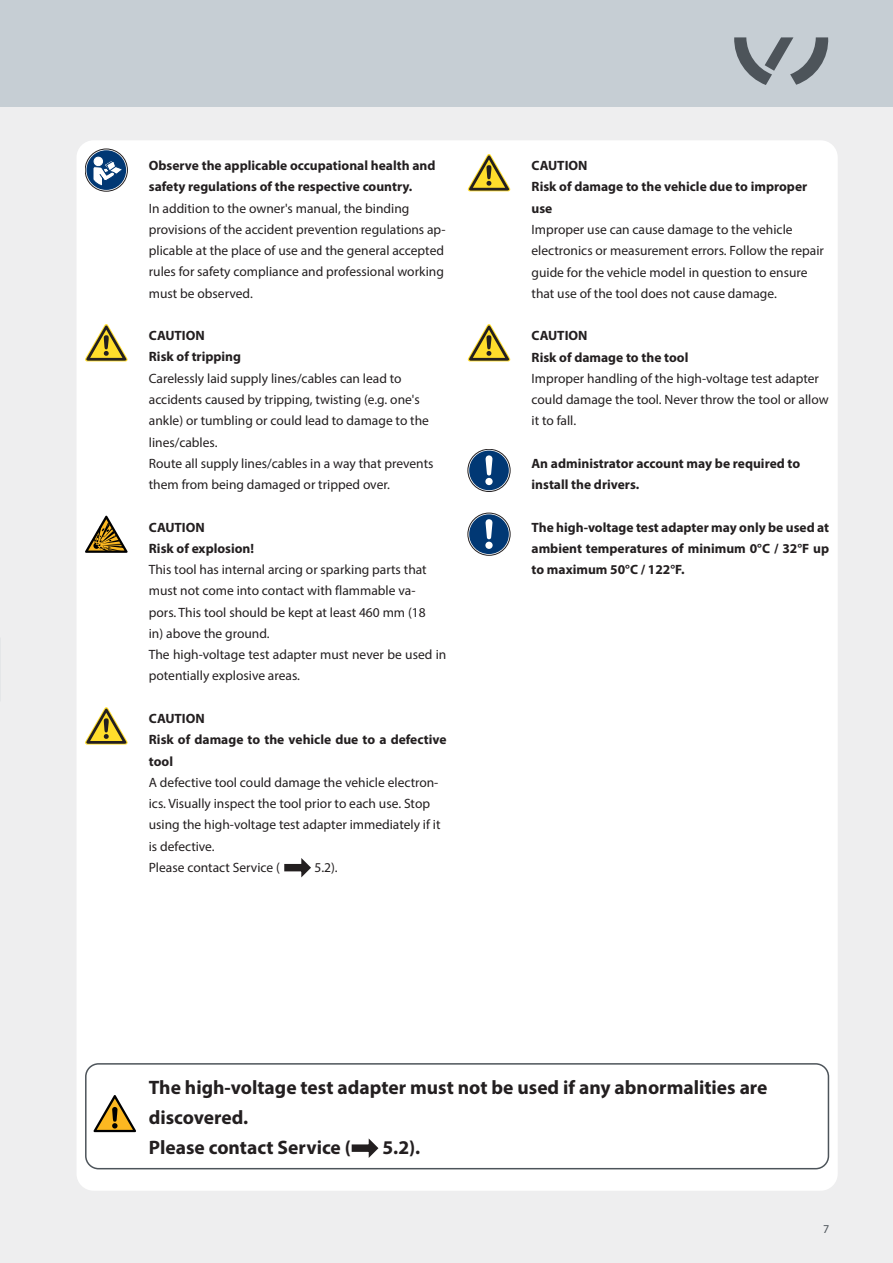
<style>
.page{position:relative;width:893px;height:1263px;background:#eeeeef}
.page>*{position:absolute;margin:0;border:0;box-sizing:border-box;transform-origin:0 0}
.t1{font:700 19.5px/30px "Myriad Pro";color:#231f20}
.t2{font:13.5px/21.3px "Myriad Pro";color:#231f20}
.t3{font:700 13.5px/21.3px "Myriad Pro";color:#231f20}
.t4{font:12px "Myriad Pro";color:#4d545a}
</style>
<div class="page">
<div style="left:0;top:0;width:893px;height:106px;background:#c6ced4"></div>
<svg style="left:734px;top:37px;width:94px;height:48px"></svg>
<div style="left:77px;top:140px;width:761px;height:1051px;background:#fff;border-radius:17px"></div>
<div style="left:85px;top:1063px;width:744px;height:106px;border:2px solid #4d545a;border-radius:13px"></div>
<svg style="left:94px;top:1095px;width:42px;height:37px"></svg>
<svg style="left:85px;top:707px;width:43px;height:37px"></svg>
<svg style="left:468px;top:154px;width:42px;height:37px"></svg>
<svg style="left:85px;top:149px;width:42px;height:42px"></svg>
<div style="left:85px;top:149px;width:43px;height:42px;border:1px solid #231f20;border-radius:50%"></div>
<svg style="left:86px;top:150px;width:40px;height:40px"></svg>
<div style="left:94px;top:157px;width:9px;height:9px;border:1px solid #fff;border-radius:50%"></div>
<svg style="left:92px;top:159px;width:32px;height:28px"></svg>
<svg style="left:85px;top:324px;width:43px;height:37px"></svg>
<svg style="left:468px;top:513px;width:42px;height:42px"></svg>
<div style="left:468px;top:513px;width:42px;height:42px;border:1px solid #231f20;border-radius:50%"></div>
<div style="left:469px;top:514px;width:40px;height:40px;background:#013874;border-radius:50%"></div>
<svg style="left:486px;top:519px;width:6px;height:20px"></svg>
<div style="left:485px;top:542px;width:8px;height:7px;background:#fff;border-radius:50%"></div>
<svg style="left:85px;top:516px;width:43px;height:37px"></svg>
<svg style="left:468px;top:324px;width:42px;height:37px"></svg>
<svg style="left:468px;top:449px;width:42px;height:42px"></svg>
<div style="left:468px;top:449px;width:42px;height:43px;border:1px solid #231f20;border-radius:50%"></div>
<div style="left:469px;top:451px;width:40px;height:39px;background:#013874;border-radius:50%"></div>
<svg style="left:486px;top:455px;width:6px;height:20px"></svg>
<div style="left:485px;top:478px;width:8px;height:7px;background:#fff;border-radius:50%"></div>
<svg style="left:284px;top:858px;width:27px;height:19px"></svg>
<svg style="left:352px;top:1138px;width:26px;height:20px"></svg>
<p class="t3" style="left:149px;top:154px;width:288px">Observe the applicable occupational health and safety regulations of the respective country.</p>
<p class="t2" style="left:149px;top:197px;width:298px">In addition to the owner's manual, the binding provisions of the accident prevention regulations ap&shy;plicable at the place of use and the general accepted rules for safety compliance and professional working must be observed.</p>
<p class="t3" style="left:149px;top:325px;width:94px">CAUTION<br>Risk of tripping</p>
<p class="t2" style="left:149px;top:367px;width:286px">Carelessly laid supply lines/cables can lead to accidents caused by tripping, twisting (e.g. one's ankle) or tumbling or could lead to damage to the lines/cables.<br>Route all supply lines/cables in a way that prevents them from being damaged or tripped over.</p>
<p class="t3" style="left:149px;top:516px;width:107px">CAUTION<br>Risk of explosion!</p>
<p class="t2" style="left:149px;top:559px;width:299px">This tool has internal arcing or sparking parts that must not come into contact with flammable va-<br>pors. This tool should be kept at least 460 mm (18<br>in) above the ground.<br>The high-voltage test adapter must never be used in potentially explosive areas.</p>
<p class="t3" style="left:149px;top:707px;width:299px">CAUTION<br>Risk of damage to the vehicle due to a defective tool</p>
<p class="t2" style="left:149px;top:771px;width:293px">A defective tool could damage the vehicle electron&shy;ics. Visually inspect the tool prior to each use. Stop using the high-voltage test adapter immediately if it is defective.<br>Please contact Service (</p>
<p class="t2" style="left:314px;top:856px;width:25px">5.2).</p>
<p class="t3" style="left:531px;top:155px;width:277px">CAUTION<br>Risk of damage to the vehicle due to improper use</p>
<p class="t2" style="left:531px;top:219px;width:294px">Improper use can cause damage to the vehicle electronics or measurement errors. Follow the repair guide for the vehicle model in question to ensure that use of the tool does not cause damage.</p>
<p class="t3" style="left:531px;top:325px;width:158px">CAUTION<br>Risk of damage to the tool</p>
<p class="t2" style="left:531px;top:367px;width:299px">Improper handling of the high-voltage test adapter could damage the tool. Never throw the tool or allow it to fall.</p>
<p class="t3" style="left:531px;top:452px;width:270px">An administrator account may be required to install the drivers.</p>
<p class="t3" style="left:531px;top:516px;width:299px;text-align:justify">The high-voltage test adapter may only be used at ambient temperatures of minimum 0°C / 32°F up to maximum 50°C / 122°F.</p>
<h1 class="t1" style="left:149px;top:1071px;width:620px">The high-voltage test adapter must not be used if any abnormalities are discovered.<br>Please contact Service (</h1>
<h1 class="t1" style="left:382px;top:1131px;width:39px">5.2).</h1>
<p class="t4" style="left:823px;top:1222px;width:8px">7</p>
</div>
